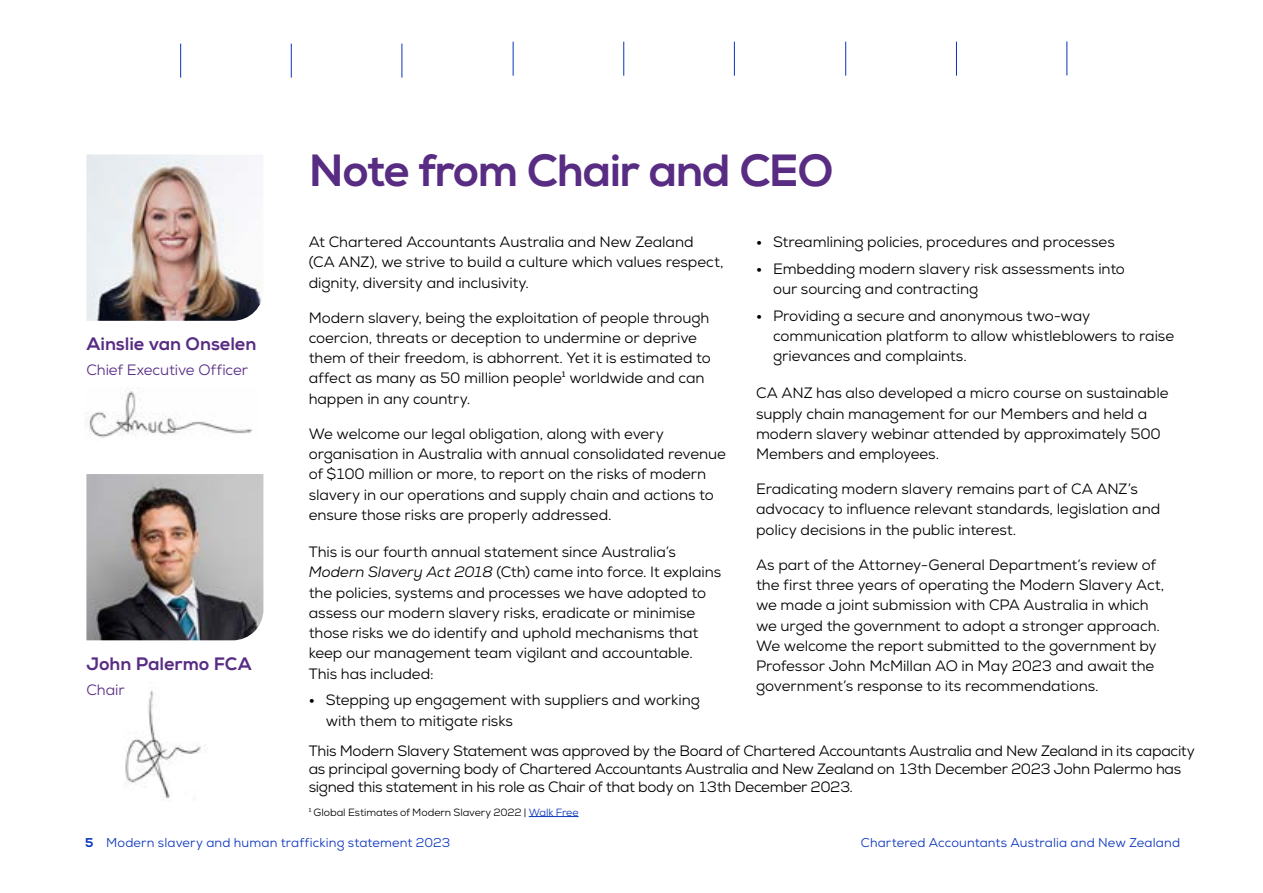
<style>
.page{position:relative;width:1263px;height:893px;background:#fff}
.page>*{position:absolute;margin:0;border:0;box-sizing:border-box;transform-origin:0 0}
.Heading_1{font:800 45px "Nexa";letter-spacing:-.035em;color:#582c83}
.Heading_3{font:800 18px "Nexa";letter-spacing:-.005em;color:#582c83}
.BODY{font:15px/20.2px "Nexa";letter-spacing:-.005em;color:#000}
.BODY__before_List{font:15px/20.2px "Nexa";letter-spacing:-.005em;color:#000}
.Footnote_No_indent{font:15px/18px "Nexa";letter-spacing:-.02em;color:#000}
.BODY-2{font:15px "Nexa";letter-spacing:-.01em;color:#582c83}
.t1{font:12.75px "Nexa";letter-spacing:.01em;color:#0934bb}
.Footnote_No_indent-2{font:10.5px "Nexa";letter-spacing:-.005em;color:#000}
.s1{font-style:italic}
.s2{font-weight:800}
.s3{color:#0934bb}
</style>
<div class="page">
<hr style="left:529px;top:816px;width:50px;height:1px;background:#0934bb">
<img style="left:86px;top:391px;width:167px;height:47px">
<img style="left:124px;top:682px;width:84px;height:118px">
<hr style="left:180px;top:44px;width:1px;height:34px;background:#0934bb">
<hr style="left:291px;top:44px;width:1px;height:34px;background:#0934bb">
<hr style="left:401px;top:44px;width:1px;height:34px;background:#0934bb">
<hr style="left:513px;top:42px;width:1px;height:34px;background:#0934bb">
<hr style="left:734px;top:42px;width:1px;height:34px;background:#0934bb">
<hr style="left:623px;top:42px;width:1px;height:34px;background:#0934bb">
<hr style="left:845px;top:42px;width:1px;height:34px;background:#0934bb">
<hr style="left:956px;top:42px;width:1px;height:34px;background:#0934bb">
<hr style="left:1066px;top:41px;width:1px;height:34px;background:#0934bb">
<img style="left:86px;top:155px;width:177px;height:166px">
<img style="left:86px;top:474px;width:177px;height:166px">
<p class="Heading_3" style="left:86px;top:333px;width:171px">Ainslie van Onselen</p>
<p class="BODY-2" style="left:86px;top:360px;width:163px">Chief Executive Officer</p>
<p class="Heading_3" style="left:86px;top:653px;width:167px">John Palermo FCA</p>
<p class="BODY-2" style="left:86px;top:680px;width:40px">Chair</p>
<p class="Heading_1" style="left:309px;top:143px;width:526px">Note from Chair and CEO</p>
<p class="BODY" style="left:309px;top:232px;width:416px">At Chartered Accountants Australia and New Zealand<br>(CA ANZ), we strive to build a culture which values respect, dignity, diversity and inclusivity.</p>
<p class="BODY" style="left:309px;top:307px;width:404px">Modern slavery, being the exploitation of people through coercion, threats or deception to undermine or deprive them of their freedom, is abhorrent. Yet it is estimated to affect as many as 50 million people¹ worldwide and can happen in any country.</p>
<p class="BODY" style="left:309px;top:424px;width:419px">We welcome our legal obligation, along with every organisation in Australia with annual consolidated revenue of $100 million or more, to report on the risks of modern slavery in our operations and supply chain and actions to ensure those risks are properly addressed.</p>
<p class="BODY__before_List" style="left:309px;top:542px;width:414px">This is our fourth annual statement since Australia’s <span class="s1">Modern Slavery Act 2018</span> (Cth) came into force. It explains the policies, systems and processes we have adopted to assess our modern slavery risks, eradicate or minimise those risks we do identify and uphold mechanisms that keep our management team vigilant and accountable.<br>This has included:</p>
<p class="BODY" style="left:326px;top:690px;width:376px;text-indent:-17px"><span class="s2">•</span> Stepping up engagement with suppliers and working with them to mitigate risks</p>
<p class="BODY" style="left:756px;top:232px;width:360px"><span class="s2">•</span> Streamlining policies, procedures and processes</p>
<p class="BODY" style="left:773px;top:258px;width:353px;text-indent:-17px"><span class="s2">•</span> Embedding modern slavery risk assessments into our sourcing and contracting</p>
<p class="BODY" style="left:773px;top:305px;width:403px;text-indent:-17px"><span class="s2">•</span> Providing a secure and anonymous two-way communication platform to allow whistleblowers to raise grievances and complaints.</p>
<p class="BODY" style="left:756px;top:383px;width:414px">CA ANZ has also developed a micro course on sustainable supply chain management for our Members and held a modern slavery webinar attended by approximately 500<br>Members and employees.</p>
<p class="BODY" style="left:756px;top:479px;width:406px">Eradicating modern slavery remains part of CA ANZ’s advocacy to influence relevant standards, legislation and policy decisions in the public interest.</p>
<p class="BODY" style="left:756px;top:555px;width:410px">As part of the Attorney-General Department’s review of the first three years of operating the Modern Slavery Act, we made a joint submission with CPA Australia in which we urged the government to adopt a stronger approach.<br>We welcome the report submitted to the government by Professor John McMillan AO in May 2023 and await the government’s response to its recommendations.</p>
<p class="Footnote_No_indent" style="left:309px;top:741px;width:888px">This Modern Slavery Statement was approved by the Board of Chartered Accountants Australia and New Zealand in its capacity as principal governing body of Chartered Accountants Australia and New Zealand on 13th December 2023 John Palermo has signed this statement in his role as Chair of that body on 13th December 2023.</p>
<p class="Footnote_No_indent-2" style="left:309px;top:805px;width:271px">¹ Global Estimates of Modern Slavery 2022 | <span class="s3">Walk Free</span></p>
<p class="t1" style="left:85px;top:834px;width:367px"><span class="s2">5</span> Modern slavery and human trafficking statement 2023</p>
<p class="t1" style="left:861px;top:834px;width:321px">Chartered Accountants Australia and New Zealand</p>
</div>
